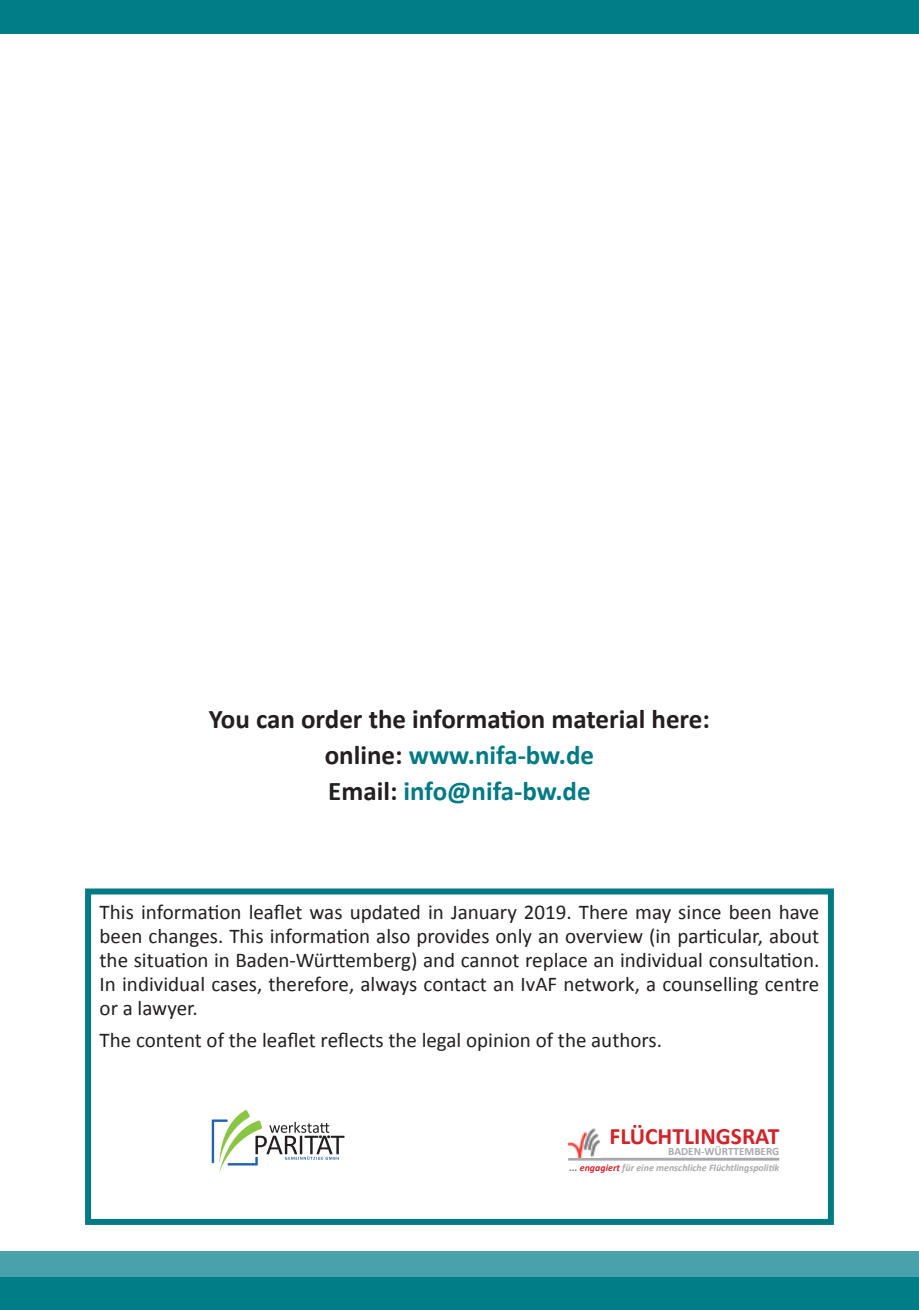
<style>
.page{position:relative;width:919px;height:1310px;background:#fff}
.page>*{position:absolute;margin:0;border:0;box-sizing:border-box;transform-origin:0 0}
.t1{font:700 27px/36px "Calibri";color:#231f20;text-align:center}
.t2{font:700 23.4px "Calibri";color:#d1232a}
.t3{font:21px/24px "Calibri";color:#231f20;text-align:justify}
.t4{font:700 11.1px "Calibri";color:#a8a9ad}
.t5{font:italic 700 9.9px "Calibri";color:#a8a9ad}
.s1{color:#007a83}
.s2{color:#6c6d70}
.s3{color:#d1232a}
</style>
<div class="page">
<div style="left:0;top:0;width:918px;height:34px;background:#007d87"></div>
<div style="left:0;top:1276px;width:918px;height:34px;background:#007d87"></div>
<div style="left:0;top:1251px;width:918px;height:25px;background:#49a2ab"></div>
<div style="left:85px;top:888px;width:748px;height:337px;border:6px solid #007a83"></div>
<hr style="left:568px;top:1157px;width:211px;height:3px;background:#a8a9ad">
<img style="left:568px;top:1128px;width:32px;height:29px">
<svg style="left:212px;top:1110px;width:132px;height:63px"></svg>
<p class="t1" style="left:209px;top:701px;width:502px">You can order the information material here: online: <span class="s1">www.nifa-bw.de<br></span>Email: <span class="s1">info@nifa-bw.de</span></p>
<p class="t3" style="left:100px;top:900px;width:721px">This information leaflet was updated in January 2019. There may since been have been changes. This information also provides only an overview (in particular, about the situation in Baden-Württemberg) and cannot replace an individual consultation.<br>In individual cases, therefore, always contact an IvAF network, a counselling centre or a lawyer.</p>
<p class="t3" style="left:100px;top:1028px;width:564px">The content of the leaflet reflects the legal opinion of the authors.</p>
<p class="t2" style="left:609px;top:1121px;width:171px">FLÜCHTLINGSRAT</p>
<p class="t4" style="left:668px;top:1144px;width:112px">BADEN-WÜRTTEMBERG</p>
<p class="t5" style="left:569px;top:1161px;width:211px"><span class="s2">...</span> <span class="s3">engagiert</span> für eine menschliche Flüchtlingspolitik</p>
</div>
